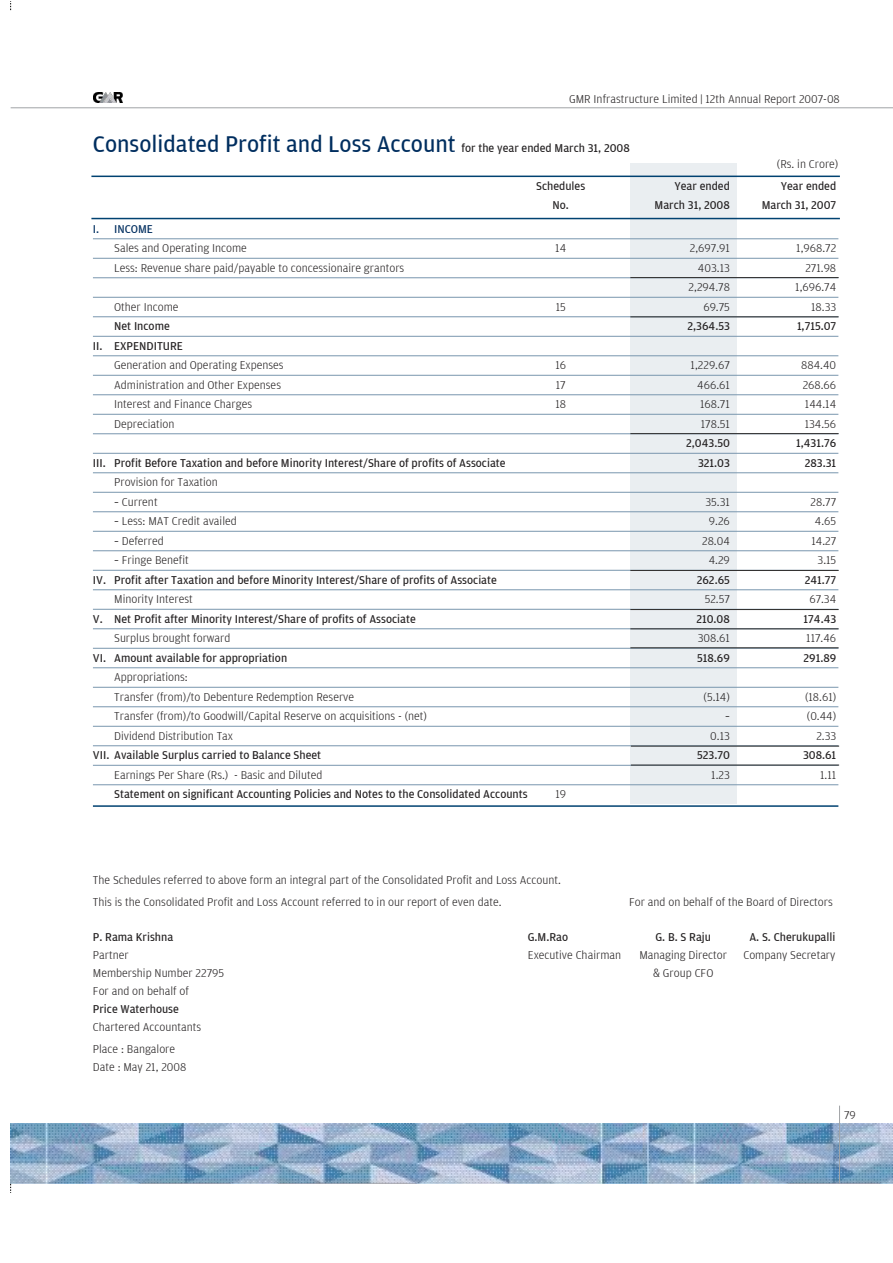
<style>
.page{position:relative;width:893px;height:1263px;background:#fff}
.page>*{position:absolute;margin:0;border:0;box-sizing:border-box;transform-origin:0 0}
.t1{font:24px "Amplitude";color:#002e5f}
.t2{font:300 12px/22.2px "Amplitude";color:#232021}
.t3{font:12px "Amplitude";color:#232021}
.t4{font:12px "Amplitude";color:#002e5f}
.s1{font-size:12px;color:#232021}
</style>
<div class="page">
<img style="left:11px;top:1123px;width:882px;height:61px">
<svg style="left:10px;top:107px;width:883px;height:2px;background:#cfd0d2"></svg>
<img style="left:93px;top:92px;width:29px;height:11px">
<svg style="left:839px;top:1105px;width:1px;height:79px"></svg>
<div style="left:630px;top:164px;width:106px;height:640px;background:#eaeef1"></div>
<svg style="left:93px;top:238px;width:746px;height:2px"></svg>
<svg style="left:93px;top:258px;width:746px;height:1px"></svg>
<svg style="left:93px;top:297px;width:746px;height:1px"></svg>
<svg style="left:93px;top:336px;width:746px;height:1px"></svg>
<svg style="left:93px;top:355px;width:746px;height:2px"></svg>
<svg style="left:93px;top:375px;width:746px;height:1px"></svg>
<svg style="left:93px;top:394px;width:746px;height:2px"></svg>
<svg style="left:93px;top:414px;width:746px;height:1px"></svg>
<svg style="left:93px;top:453px;width:746px;height:1px"></svg>
<svg style="left:93px;top:472px;width:746px;height:2px"></svg>
<svg style="left:93px;top:492px;width:746px;height:1px"></svg>
<svg style="left:93px;top:511px;width:746px;height:2px"></svg>
<svg style="left:93px;top:531px;width:746px;height:1px"></svg>
<svg style="left:93px;top:550px;width:746px;height:2px"></svg>
<svg style="left:93px;top:589px;width:746px;height:2px"></svg>
<svg style="left:93px;top:667px;width:746px;height:2px"></svg>
<svg style="left:93px;top:687px;width:746px;height:1px"></svg>
<svg style="left:93px;top:706px;width:746px;height:2px"></svg>
<svg style="left:93px;top:726px;width:746px;height:1px"></svg>
<svg style="left:93px;top:784px;width:746px;height:2px"></svg>
<hr style="left:93px;top:805px;width:745px;height:2px;background:#004271">
<svg style="left:93px;top:277px;width:746px;height:2px"></svg>
<svg style="left:93px;top:316px;width:746px;height:2px"></svg>
<svg style="left:93px;top:433px;width:746px;height:2px"></svg>
<svg style="left:93px;top:628px;width:746px;height:2px"></svg>
<svg style="left:93px;top:647px;width:746px;height:2px"></svg>
<svg style="left:93px;top:569px;width:746px;height:3px"></svg>
<svg style="left:93px;top:608px;width:746px;height:3px"></svg>
<hr style="left:91px;top:218px;width:749px;height:1px;background:#004271">
<hr style="left:91px;top:176px;width:749px;height:1px;background:#004271">
<svg style="left:93px;top:745px;width:747px;height:2px"></svg>
<svg style="left:93px;top:764px;width:747px;height:2px"></svg>
<p class="t2" style="left:569px;top:88px;width:272px">GMR Infrastructure Limited | 12th Annual Report 2007-08</p>
<h1 class="t1" style="left:93px;top:131px;width:538px">Consolidated Profit and Loss Account <span class="s1">for the year ended March 31, 2008</span></h1>
<p class="t2" style="left:777px;top:153px;width:63px">(Rs. in Crore)</p>
<p class="t3" style="left:536px;top:179px;width:51px">Schedules</p>
<p class="t3" style="left:674px;top:179px;width:57px">Year ended</p>
<p class="t3" style="left:781px;top:179px;width:57px">Year ended</p>
<p class="t3" style="left:552px;top:199px;width:18px">No.</p>
<p class="t3" style="left:655px;top:199px;width:77px">March 31, 2008</p>
<p class="t3" style="left:762px;top:199px;width:76px">March 31, 2007</p>
<p class="t4" style="left:93px;top:222px;width:62px">I. INCOME</p>
<p class="t2" style="left:114px;top:237px;width:134px">Sales and Operating Income</p>
<p class="t2" style="left:555px;top:237px;width:12px">14</p>
<p class="t2" style="left:690px;top:237px;width:42px">2,697.91</p>
<p class="t2" style="left:796px;top:237px;width:41px">1,968.72</p>
<p class="t2" style="left:114px;top:257px;width:292px">Less: Revenue share paid/payable to concessionaire grantors</p>
<p class="t2" style="left:698px;top:257px;width:33px">403.13</p>
<p class="t2" style="left:805px;top:257px;width:32px">271.98</p>
<p class="t2" style="left:689px;top:276px;width:43px">2,294.78</p>
<p class="t2" style="left:795px;top:276px;width:43px">1,696.74</p>
<p class="t2" style="left:114px;top:296px;width:66px">Other Income</p>
<p class="t2" style="left:556px;top:296px;width:12px">15</p>
<p class="t2" style="left:703px;top:296px;width:28px">69.75</p>
<p class="t2" style="left:811px;top:296px;width:27px">18.33</p>
<p class="t3" style="left:114px;top:320px;width:57px">Net Income</p>
<p class="t3" style="left:687px;top:320px;width:44px">2,364.53</p>
<p class="t3" style="left:797px;top:320px;width:41px">1,715.07</p>
<p class="t3" style="left:93px;top:339px;width:91px">II. EXPENDITURE</p>
<p class="t2" style="left:114px;top:354px;width:171px">Generation and Operating Expenses</p>
<p class="t2" style="left:555px;top:354px;width:12px">16</p>
<p class="t2" style="left:691px;top:354px;width:41px">1,229.67</p>
<p class="t2" style="left:801px;top:354px;width:36px">884.40</p>
<p class="t2" style="left:114px;top:374px;width:168px">Administration and Other Expenses</p>
<p class="t2" style="left:556px;top:374px;width:11px">17</p>
<p class="t2" style="left:697px;top:374px;width:34px">466.61</p>
<p class="t2" style="left:803px;top:374px;width:35px">268.66</p>
<p class="t2" style="left:114px;top:393px;width:139px">Interest and Finance Charges</p>
<p class="t2" style="left:555px;top:393px;width:12px">18</p>
<p class="t2" style="left:700px;top:393px;width:31px">168.71</p>
<p class="t2" style="left:805px;top:393px;width:33px">144.14</p>
<p class="t2" style="left:114px;top:413px;width:62px">Depreciation</p>
<p class="t2" style="left:701px;top:413px;width:31px">178.51</p>
<p class="t2" style="left:805px;top:413px;width:33px">134.56</p>
<p class="t3" style="left:686px;top:437px;width:45px">2,043.50</p>
<p class="t3" style="left:796px;top:437px;width:42px">1,431.76</p>
<p class="t3" style="left:93px;top:456px;width:414px">III. Profit Before Taxation and before Minority Interest/Share of profits of Associate</p>
<p class="t3" style="left:698px;top:456px;width:33px">321.03</p>
<p class="t3" style="left:805px;top:456px;width:33px">283.31</p>
<p class="t2" style="left:114px;top:471px;width:105px">Provision for Taxation</p>
<p class="t2" style="left:114px;top:491px;width:45px">– Current</p>
<p class="t2" style="left:705px;top:491px;width:26px">35.31</p>
<p class="t2" style="left:811px;top:491px;width:27px">28.77</p>
<p class="t2" style="left:114px;top:510px;width:124px">– Less: MAT Credit availed</p>
<p class="t2" style="left:709px;top:510px;width:22px">9.26</p>
<p class="t2" style="left:815px;top:510px;width:23px">4.65</p>
<p class="t2" style="left:114px;top:530px;width:51px">– Deferred</p>
<p class="t2" style="left:702px;top:530px;width:29px">28.04</p>
<p class="t2" style="left:811px;top:530px;width:26px">14.27</p>
<p class="t2" style="left:114px;top:549px;width:76px">– Fringe Benefit</p>
<p class="t2" style="left:709px;top:549px;width:23px">4.29</p>
<p class="t2" style="left:817px;top:549px;width:20px">3.15</p>
<p class="t3" style="left:93px;top:573px;width:405px">IV. Profit after Taxation and before Minority Interest/Share of profits of Associate</p>
<p class="t3" style="left:697px;top:573px;width:35px">262.65</p>
<p class="t3" style="left:805px;top:573px;width:33px">241.77</p>
<p class="t2" style="left:114px;top:588px;width:80px">Minority Interest</p>
<p class="t2" style="left:705px;top:588px;width:27px">52.57</p>
<p class="t2" style="left:809px;top:588px;width:28px">67.34</p>
<p class="t3" style="left:93px;top:612px;width:324px">V. Net Profit after Minority Interest/Share of profits of Associate</p>
<p class="t3" style="left:696px;top:612px;width:35px">210.08</p>
<p class="t3" style="left:803px;top:612px;width:34px">174.43</p>
<p class="t2" style="left:114px;top:627px;width:118px">Surplus brought forward</p>
<p class="t2" style="left:698px;top:627px;width:34px">308.61</p>
<p class="t2" style="left:806px;top:627px;width:32px">117.46</p>
<p class="t3" style="left:93px;top:651px;width:196px">VI. Amount available for appropriation</p>
<p class="t3" style="left:697px;top:651px;width:34px">518.69</p>
<p class="t3" style="left:803px;top:651px;width:34px">291.89</p>
<p class="t2" style="left:114px;top:668px;width:242px;line-height:19.5px">Appropriations:<br>Transfer (from)/to Debenture Redemption Reserve</p>
<p class="t2" style="left:703px;top:686px;width:28px">(5.14)</p>
<p class="t2" style="left:805px;top:686px;width:33px">(18.61)</p>
<p class="t2" style="left:114px;top:705px;width:314px">Transfer (from)/to Goodwill/Capital Reserve on acquisitions - (net)</p>
<p class="t2" style="left:725px;top:705px;width:6px">–</p>
<p class="t2" style="left:807px;top:705px;width:31px">(0.44)</p>
<p class="t2" style="left:114px;top:725px;width:120px">Dividend Distribution Tax</p>
<p class="t2" style="left:710px;top:725px;width:21px">0.13</p>
<p class="t2" style="left:816px;top:725px;width:21px">2.33</p>
<p class="t3" style="left:93px;top:749px;width:230px">VII. Available Surplus carried to Balance Sheet</p>
<p class="t3" style="left:697px;top:749px;width:34px">523.70</p>
<p class="t3" style="left:803px;top:749px;width:35px">308.61</p>
<p class="t2" style="left:114px;top:764px;width:210px">Earnings Per Share (Rs.)!!- Basic and Diluted</p>
<p class="t2" style="left:711px;top:764px;width:20px">1.23</p>
<p class="t2" style="left:820px;top:764px;width:18px">1.11</p>
<p class="t3" style="left:114px;top:788px;width:415px">Statement on significant Accounting Policies and Notes to the Consolidated Accounts</p>
<p class="t2" style="left:555px;top:783px;width:12px">19</p>
<p class="t2" style="left:93px;top:869px;width:469px">The Schedules referred to above form an integral part of the Consolidated Profit and Loss Account.<br>This is the Consolidated Profit and Loss Account referred to in our report of even date.</p>
<p class="t2" style="left:629px;top:891px;width:205px">For and on behalf of the Board of Directors</p>
<p class="t3" style="left:93px;top:930px;width:82px">P. Rama Krishna</p>
<p class="t3" style="left:528px;top:930px;width:42px">G.M.Rao</p>
<p class="t3" style="left:655px;top:930px;width:57px">G. B. S Raju</p>
<p class="t3" style="left:749px;top:930px;width:88px">A. S. Cherukupalli</p>
<p class="t2" style="left:93px;top:944px;width:37px">Partner</p>
<p class="t2" style="left:528px;top:944px;width:95px">Executive Chairman</p>
<p class="t2" style="left:639px;top:944px;width:89px">Managing Director</p>
<p class="t2" style="left:743px;top:944px;width:94px">Company Secretary</p>
<p class="t2" style="left:93px;top:962px;width:133px">Membership Number 22795</p>
<p class="t2" style="left:653px;top:962px;width:62px">&amp; Group CFO</p>
<p class="t2" style="left:93px;top:980px;width:98px">For and on behalf of</p>
<p class="t3" style="left:93px;top:1002px;width:88px">Price Waterhouse</p>
<p class="t2" style="left:93px;top:1016px;width:110px">Chartered Accountants<br>Place : Bangalore</p>
<p class="t2" style="left:93px;top:1056px;width:95px">Date : May 21, 2008</p>
<p class="t2" style="left:844px;top:1104px;width:13px">79</p>
</div>
